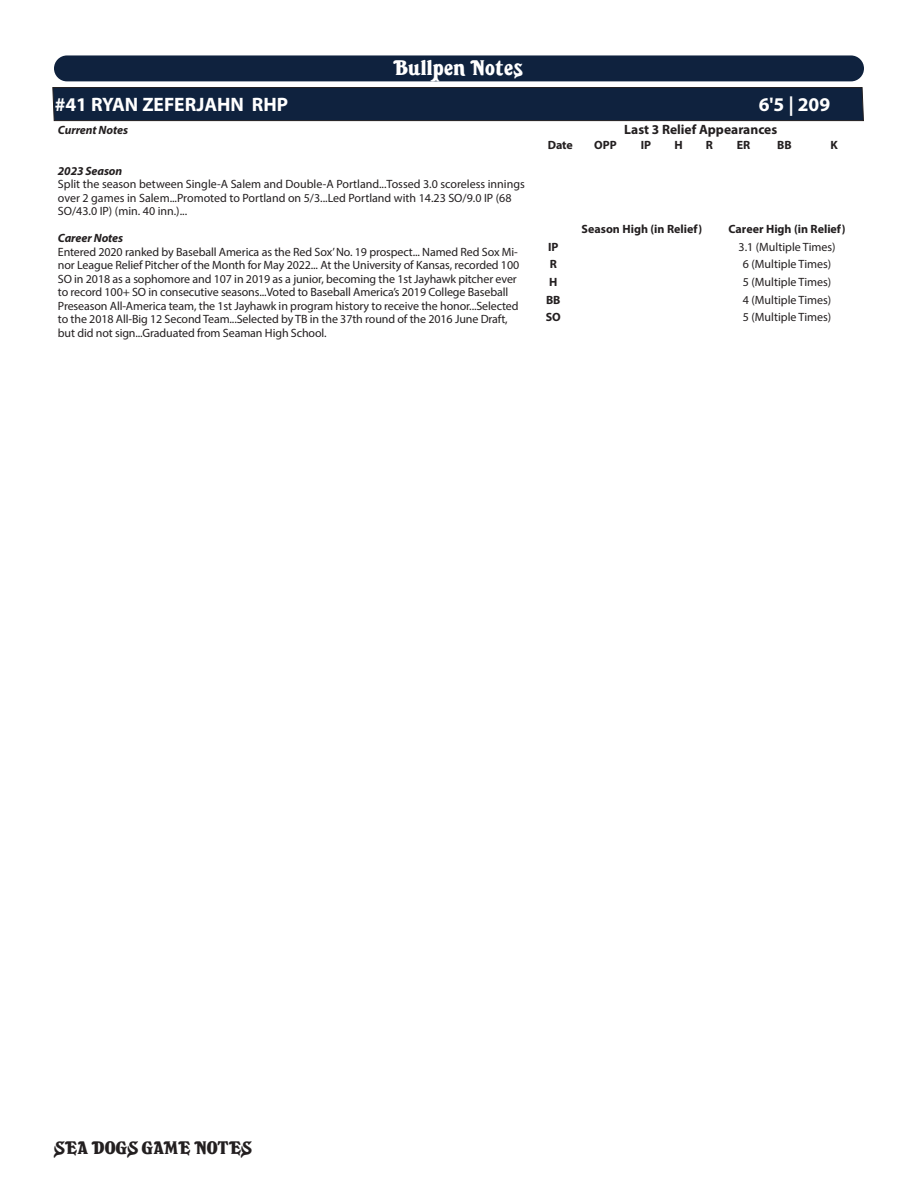
<style>
.page{position:relative;width:918px;height:1188px;background:#fff}
.page>*{position:absolute;margin:0;border:0;box-sizing:border-box;transform-origin:0 0}
.t1{font:21px "Sea Dogs";letter-spacing:.01em;color:#fff}
.t2{font:700 19.5px "Myriad Pro";color:#fff}
.t3{font:18px "Sea Dogs";color:#231f20}
.t4{font:700 13.5px "Myriad Pro";color:#231f20}
.t5{font:12px/13.5px "Myriad Pro";letter-spacing:-.01em;color:#231f20}
.t6{font:700 12px "Myriad Pro";color:#231f20}
.t7{font:italic 700 12px "Myriad Pro";letter-spacing:-.01em;color:#231f20}
</style>
<div class="page">
<div style="left:52px;top:87px;width:812px;height:34px;background:#0f223e"></div>
<div style="left:54px;top:55px;width:810px;height:26px;background:#0f223e;border-radius:13px"></div>
<p class="t1" style="left:393px;top:55px;width:132px">Bullpen Notes</p>
<p class="t2" style="left:55px;top:92px;width:235px">#41 RYAN ZEFERJAHN RHP</p>
<p class="t2" style="left:759px;top:92px;width:73px">6'5 | 209</p>
<p class="t7" style="left:58px;top:122px;width:72px">Current Notes</p>
<p class="t7" style="left:58px;top:163px;width:66px">2023 Season</p>
<p class="t5" style="left:58px;top:177px;width:468px">Split the season between Single-A Salem and Double-A Portland...Tossed 3.0 scoreless innings over 2 games in Salem...Promoted to Portland on 5/3...Led Portland with 14.23 SO/9.0 IP (68<br>SO/43.0 IP) (min. 40 inn.)...</p>
<p class="t7" style="left:58px;top:230px;width:67px">Career Notes</p>
<p class="t5" style="left:58px;top:245px;width:463px">Entered 2020 ranked by Baseball America as the Red Sox’ No. 19 prospect... Named Red Sox Mi&shy;nor League Relief Pitcher of the Month for May 2022... At the University of Kansas, recorded 100<br>SO in 2018 as a sophomore and 107 in 2019 as a junior, becoming the 1st Jayhawk pitcher ever to record 100+ SO in consecutive seasons...Voted to Baseball America’s 2019 College Baseball Preseason All-America team, the 1st Jayhawk in program history to receive the honor...Selected to the 2018 All-Big 12 Second Team...Selected by TB in the 37th round of the 2016 June Draft, but did not sign...Graduated from Seaman High School.</p>
<p class="t4" style="left:624px;top:121px;width:155px">Last 3 Relief Appearances</p>
<p class="t6" style="left:548px;top:137px;width:27px">Date</p>
<p class="t6" style="left:594px;top:137px;width:24px">OPP</p>
<p class="t6" style="left:641px;top:137px;width:12px">IP</p>
<p class="t6" style="left:675px;top:137px;width:10px">H</p>
<p class="t6" style="left:706px;top:137px;width:9px">R</p>
<p class="t6" style="left:737px;top:137px;width:15px">ER</p>
<p class="t6" style="left:777px;top:137px;width:16px">BB</p>
<p class="t6" style="left:831px;top:137px;width:9px">K</p>
<p class="t6" style="left:582px;top:221px;width:122px">Season High (in Relief)</p>
<p class="t6" style="left:729px;top:221px;width:119px">Career High (in Relief)</p>
<p class="t6" style="left:548px;top:239px;width:12px">IP</p>
<p class="t5" style="left:739px;top:240px;width:99px">3.1 (Multiple Times)</p>
<p class="t6" style="left:550px;top:256px;width:9px">R</p>
<p class="t5" style="left:743px;top:257px;width:90px">6 (Multiple Times)</p>
<p class="t6" style="left:549px;top:274px;width:10px">H</p>
<p class="t5" style="left:743px;top:275px;width:90px">5 (Multiple Times)</p>
<p class="t6" style="left:546px;top:292px;width:16px">BB</p>
<p class="t5" style="left:743px;top:293px;width:90px">4 (Multiple Times)</p>
<p class="t6" style="left:546px;top:310px;width:17px">SO</p>
<p class="t5" style="left:743px;top:310px;width:90px">5 (Multiple Times)</p>
<h3 class="t3" style="left:54px;top:1138px;width:200px">SEA DOGS GAME NOTES</h3>
</div>
